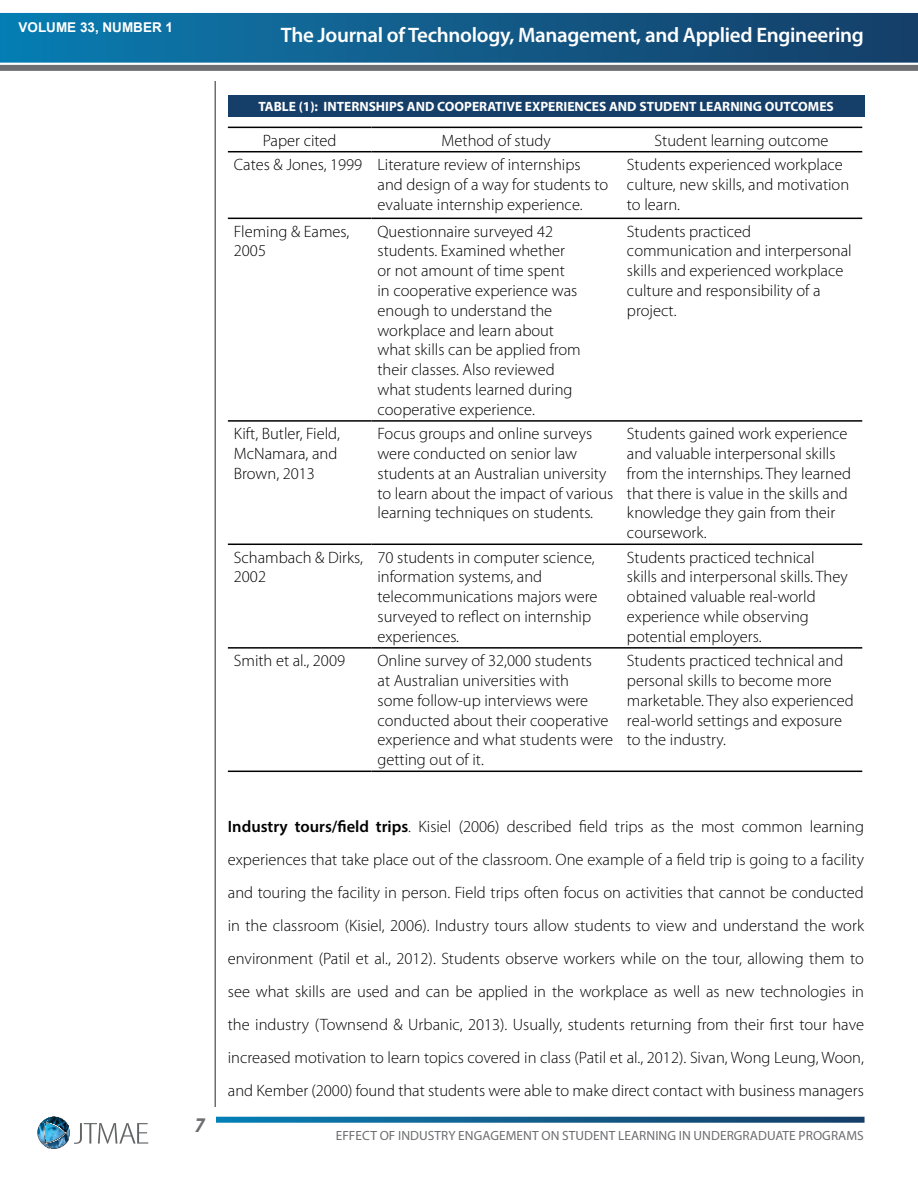
<style>
.page{position:relative;width:918px;height:1188px;background:#fff}
.page>*{position:absolute;margin:0;border:0;box-sizing:border-box;transform-origin:0 0}
.t1{font:600 21px "Myriad Pro";letter-spacing:-.015em;color:#fff}
.t2{font:italic 700 21px "Myriad Pro";color:#6d6e71;scale:.9 1}
.t3{font:300 16.5px/19.8px "Myriad Pro";color:#000}
.t4{font:700 13.5px "Myriad Pro";color:#fff}
.t5{font:700 13.5px "Arial";color:#fff}
.t6{font:13.35px "Myriad Pro";letter-spacing:.005em;color:#6d6e71}
.s1{font-weight:600}
</style>
<div class="page">
<div style="left:0;top:65px;width:918px;height:6px;background:#6d6e71"></div>
<svg style="left:216px;top:1117px;width:649px;height:6px;background:#1b6591"></svg>
<svg style="left:0;top:13px;width:918px;height:50px;background:#125d8c"></svg>
<hr style="left:214px;top:81px;width:2px;height:1026px;background:#6d6e71">
<svg style="left:38px;top:1117px;width:110px;height:32px"></svg>
<div style="left:228px;top:95px;width:636px;height:21px;background:#153e68"></div>
<svg style="left:228px;top:543px;width:634px;height:1px"></svg>
<hr style="left:228px;top:127px;width:144px;height:1px;background:#000">
<hr style="left:372px;top:127px;width:249px;height:1px;background:#000">
<hr style="left:621px;top:127px;width:241px;height:1px;background:#000">
<hr style="left:228px;top:151px;width:144px;height:1px;background:#000">
<hr style="left:372px;top:151px;width:249px;height:1px;background:#000">
<hr style="left:621px;top:151px;width:241px;height:1px;background:#000">
<hr style="left:228px;top:218px;width:144px;height:1px;background:#000">
<hr style="left:372px;top:218px;width:249px;height:1px;background:#000">
<hr style="left:621px;top:218px;width:241px;height:1px;background:#000">
<hr style="left:228px;top:420px;width:144px;height:2px;background:#000">
<hr style="left:372px;top:420px;width:249px;height:2px;background:#000">
<hr style="left:621px;top:420px;width:241px;height:2px;background:#000">
<hr style="left:228px;top:544px;width:144px;height:1px;background:#000">
<hr style="left:372px;top:544px;width:249px;height:1px;background:#000">
<hr style="left:621px;top:544px;width:241px;height:1px;background:#000">
<hr style="left:228px;top:647px;width:144px;height:2px;background:#000">
<hr style="left:372px;top:647px;width:249px;height:2px;background:#000">
<hr style="left:621px;top:647px;width:241px;height:2px;background:#000">
<hr style="left:228px;top:771px;width:144px;height:1px;background:#000">
<hr style="left:372px;top:771px;width:249px;height:1px;background:#000">
<hr style="left:621px;top:771px;width:241px;height:1px;background:#000">
<p class="t5" style="left:19px;top:20px;width:156px">VOLUME 33, NUMBER 1</p>
<p class="t2" style="left:195px;top:1112px;width:13px">7</p>
<p class="t1" style="left:281px;top:21px;width:585px">The Journal of Technology, Management, and Applied Engineering</p>
<p class="t4" style="left:258px;top:97px;width:577px">TABLE (1): INTERNSHIPS AND COOPERATIVE EXPERIENCES AND STUDENT LEARNING OUTCOMES</p>
<p class="t3" style="left:263px;top:131px;width:75px">Paper cited</p>
<p class="t3" style="left:442px;top:131px;width:111px">Method of study</p>
<p class="t3" style="left:655px;top:131px;width:175px">Student learning outcome</p>
<p class="t3" style="left:378px;top:155px;width:232px;text-indent:-144px">Cates &amp; Jones, 1999 Literature review of internships and design of a way for students to evaluate internship experience.</p>
<p class="t3" style="left:627px;top:155px;width:224px">Students experienced workplace culture, new skills, and motivation to learn.</p>
<p class="t3" style="left:234px;top:222px;width:117px">Fleming &amp; Eames,<br>2005</p>
<p class="t3" style="left:378px;top:222px;width:205px">Questionnaire surveyed 42 students. Examined whether or not amount of time spent in cooperative experience was enough to understand the workplace and learn about what skills can be applied from their classes. Also reviewed what students learned during cooperative experience.</p>
<p class="t3" style="left:627px;top:222px;width:226px">Students practiced communication and interpersonal skills and experienced workplace culture and responsibility of a project.</p>
<p class="t3" style="left:234px;top:424px;width:108px">Kift, Butler, Field,<br>McNamara, and<br>Brown, 2013</p>
<p class="t3" style="left:378px;top:424px;width:237px">Focus groups and online surveys were conducted on senior law students at an Australian university to learn about the impact of various learning techniques on students.</p>
<p class="t3" style="left:627px;top:424px;width:226px">Students gained work experience and valuable interpersonal skills from the internships. They learned that there is value in the skills and knowledge they gain from their coursework.</p>
<p class="t3" style="left:234px;top:548px;width:131px">Schambach &amp; Dirks,<br>2002</p>
<p class="t3" style="left:378px;top:548px;width:221px">70 students in computer science, information systems, and telecommunications majors were surveyed to reflect on internship experiences.</p>
<p class="t3" style="left:627px;top:548px;width:222px">Students practiced technical skills and interpersonal skills. They obtained valuable real-world experience while observing potential employers.</p>
<p class="t3" style="left:234px;top:651px;width:113px">Smith et al., 2009</p>
<p class="t3" style="left:378px;top:651px;width:237px">Online survey of 32,000 students<br>at Australian universities with<br>some follow-up interviews were conducted about their cooperative experience and what students were getting out of it.</p>
<p class="t3" style="left:627px;top:651px;width:228px">Students practiced technical and personal skills to become more marketable. They also experienced real-world settings and exposure to the industry.</p>
<p class="t3" style="left:228px;top:810px;width:638px;line-height:33px;text-align:justify"><span class="s1">Industry tours/field trips</span>. Kisiel (2006) described field trips as the most common learning experiences that take place out of the classroom. One example of a field trip is going to a facility and touring the facility in person. Field trips often focus on activities that cannot be conducted in the classroom (Kisiel, 2006). Industry tours allow students to view and understand the work environment (Patil et al., 2012). Students observe workers while on the tour, allowing them to see what skills are used and can be applied in the workplace as well as new technologies in the industry (Townsend &amp; Urbanic, 2013). Usually, students returning from their first tour have increased motivation to learn topics covered in class (Patil et al., 2012). Sivan, Wong Leung, Woon, and Kember (2000) found that students were able to make direct contact with business managers</p>
<p class="t6" style="left:336px;top:1127px;width:530px">EFFECT OF INDUSTRY ENGAGEMENT ON STUDENT LEARNING IN UNDERGRADUATE PROGRAMS</p>
</div>
